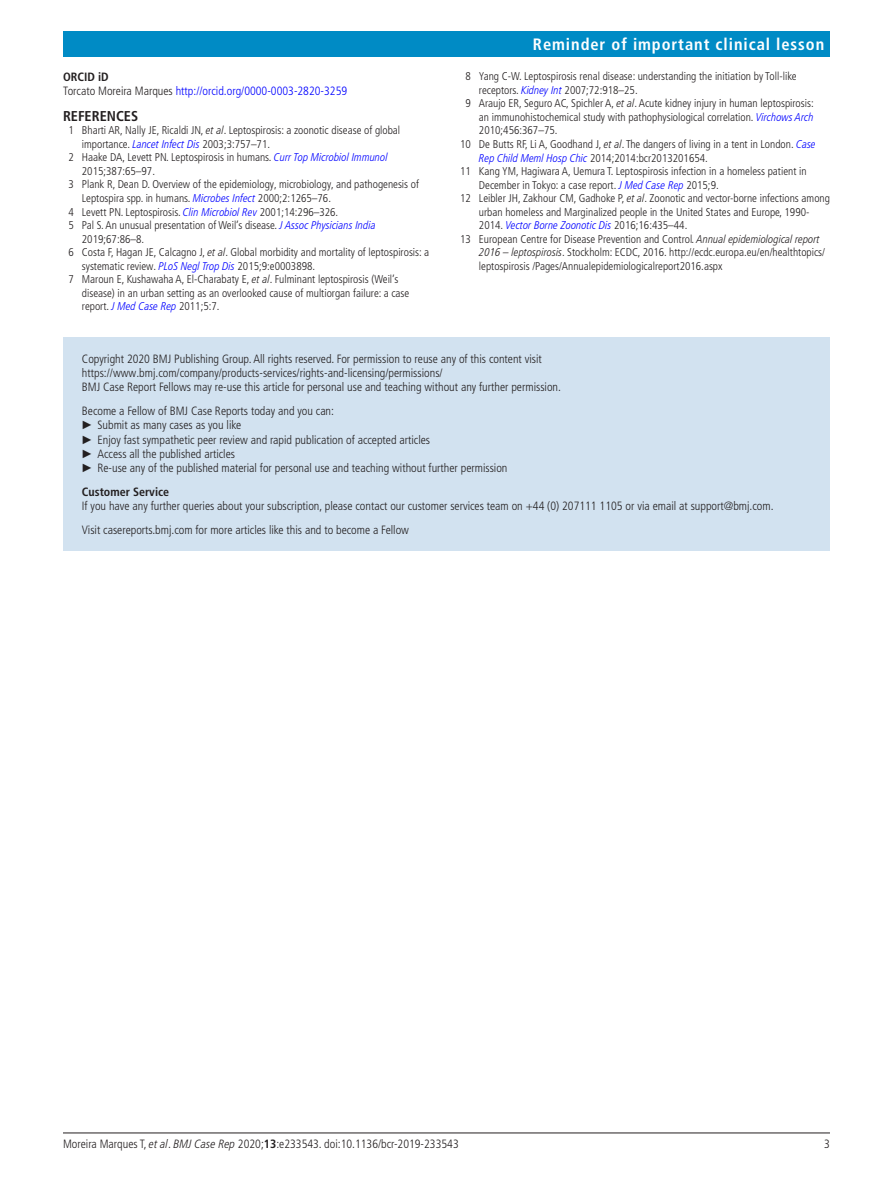
<style>
.page{position:relative;width:893px;height:1191px;background:#fff}
.page>*{position:absolute;margin:0;border:0;box-sizing:border-box;transform-origin:0 0}
.t1{font:700 condensed 16.5px "Frutiger LT Pro";letter-spacing:.055em;color:#fff}
.t2{font:700 condensed 14.25px "Frutiger LT Std";color:#231f20}
.t3{font:300 condensed 12px/14.4px "Frutiger LT Pro";color:#231f20}
.t4{font:300 condensed 12px/13.5px "Frutiger LT Pro";color:#00f}
.t5{font:700 condensed 12px "Frutiger LT Pro";color:#231f20}
.t6{font:300 condensed 11.25px "Frutiger LT Pro";color:#231f20}
.t7{font:italic 300 condensed 11.25px "Frutiger LT Pro";color:#00f}
.s1{font-weight:700;color:#231f20}
.s2{color:#231f20}
.s3{font-style:italic}
.s4{font-style:italic;color:#00f}
.s5{font-style:normal;color:#231f20}
.s6{font-family:"Arial";font-weight:400;font-stretch:normal}
.s7{font-weight:700}
</style>
<div class="page">
<hr style="left:63px;top:1132px;width:767px;height:1px;background:#231f20">
<div style="left:63px;top:31px;width:767px;height:25px;background:#008bc5"></div>
<div style="left:63px;top:337px;width:767px;height:213px;background:#d2e2f0"></div>
<p class="t4" style="left:63px;top:70px;width:286px"><span class="s1">ORCID iD<br></span><span class="s2">Torcato Moreira Marques</span> http://orcid.org/0000-0003-2820-3259</p>
<p class="t2" style="left:63px;top:108px;width:77px">REFERENCES</p>
<p class="t6" style="left:68px;top:124px;width:333px">1 Bharti AR, Nally JE, Ricaldi JN, <span class="s3">et al</span>. Leptospirosis: a zoonotic disease of global</p>
<p class="t6" style="left:82px;top:138px;width:190px">importance. <span class="s4">Lancet Infect Dis</span> 2003;3:757–71.</p>
<p class="t6" style="left:68px;top:151px;width:321px">2 Haake DA, Levett PN. Leptospirosis in humans. <span class="s4">Curr Top Microbiol Immunol</span></p>
<p class="t6" style="left:82px;top:165px;width:75px">2015;387:65–97.</p>
<p class="t6" style="left:68px;top:178px;width:352px">3 Plank R, Dean D. Overview of the epidemiology, microbiology, and pathogenesis of</p>
<p class="t6" style="left:82px;top:192px;width:251px">Leptospira spp. in humans. <span class="s4">Microbes Infect</span> 2000;2:1265–76.</p>
<p class="t6" style="left:68px;top:205px;width:271px">4 Levett PN. Leptospirosis. <span class="s4">Clin Microbiol Rev</span> 2001;14:296–326.</p>
<p class="t6" style="left:68px;top:219px;width:309px">5 Pal S. An unusual presentation of Weil’s disease. <span class="s4">J Assoc Physicians India</span></p>
<p class="t6" style="left:82px;top:232px;width:64px">2019;67:86–8.</p>
<p class="t6" style="left:68px;top:246px;width:362px">6 Costa F, Hagan JE, Calcagno J, <span class="s3">et al</span>. Global morbidity and mortality of leptospirosis: a</p>
<p class="t6" style="left:82px;top:259px;width:235px">systematic review. <span class="s4">PLoS Negl Trop Dis</span> 2015;9:e0003898.</p>
<p class="t6" style="left:68px;top:273px;width:331px">7 Maroun E, Kushawaha A, El-Charabaty E, <span class="s3">et al</span>. Fulminant leptospirosis (Weil’s</p>
<p class="t6" style="left:82px;top:286px;width:329px">disease) in an urban setting as an overlooked cause of multiorgan failure: a case</p>
<p class="t6" style="left:82px;top:300px;width:139px">report. <span class="s4">J Med Case Rep</span> 2011;5:7.</p>
<h1 class="t1" style="left:533px;top:34px;width:293px">Reminder of important clinical lesson</h1>
<p class="t6" style="left:465px;top:70px;width:333px">8 Yang C-W. Leptospirosis renal disease: understanding the initiation by Toll-like</p>
<p class="t6" style="left:479px;top:84px;width:160px">receptors. <span class="s4">Kidney Int</span> 2007;72:918–25.</p>
<p class="t6" style="left:465px;top:97px;width:350px">9 Araujo ER, Seguro AC, Spichler A, <span class="s3">et al</span>. Acute kidney injury in human leptospirosis:</p>
<p class="t6" style="left:479px;top:111px;width:336px">an immunohistochemical study with pathophysiological correlation. <span class="s4">Virchows Arch</span></p>
<p class="t6" style="left:479px;top:124px;width:80px">2010;456:367–75.</p>
<p class="t6" style="left:460px;top:138px;width:357px">10 De Butts RF, Li A, Goodhand J, <span class="s3">et al</span>. The dangers of living in a tent in London. <span class="s4">Case</span></p>
<p class="t6" style="left:479px;top:151px;width:230px"><span class="s4">Rep Child Meml Hosp Chic</span> 2014;2014:bcr2013201654.</p>
<p class="t6" style="left:460px;top:165px;width:348px">11 Kang YM, Hagiwara A, Uemura T. Leptospirosis infection in a homeless patient in</p>
<p class="t6" style="left:479px;top:178px;width:241px">December in Tokyo: a case report. <span class="s4">J Med Case Rep</span> 2015;9.</p>
<p class="t6" style="left:460px;top:192px;width:371px">12 Leibler JH, Zakhour CM, Gadhoke P, <span class="s3">et al</span>. Zoonotic and vector-borne infections among</p>
<p class="t6" style="left:479px;top:205px;width:332px">urban homeless and Marginalized people in the United States and Europe, 1990-</p>
<p class="t7" style="left:479px;top:219px;width:210px"><span class="s5">2014.</span> Vector Borne Zoonotic Dis <span class="s5">2016;16:435–44.</span></p>
<p class="t6" style="left:460px;top:232px;width:361px">13 European Centre for Disease Prevention and Control. <span class="s3">Annual epidemiological report</span></p>
<p class="t6" style="left:479px;top:246px;width:348px"><span class="s3">2016 – leptospirosis</span>. Stockholm: ECDC, 2016. http://ecdc.europa.eu/en/healthtopics/</p>
<p class="t6" style="left:479px;top:259px;width:245px">leptospirosis /Pages/Annualepidemiologicalreport2016.aspx</p>
<p class="t3" style="left:82px;top:351px;width:481px">Copyright 2020 BMJ Publishing Group. All rights reserved. For permission to reuse any of this content visit https://www.bmj.com/company/products-services/rights-and-licensing/permissions/<br>BMJ Case Report Fellows may re-use this article for personal use and teaching without any further permission.</p>
<p class="t3" style="left:81px;top:403px;width:428px">Become a Fellow of BMJ Case Reports today and you can:<br><span class="s6">►</span> Submit as many cases as you like<br><span class="s6">►</span> Enjoy fast sympathetic peer review and rapid publication of accepted articles<br><span class="s6">►</span> Access all the published articles<br><span class="s6">►</span> Re-use any of the published material for personal use and teaching without further permission</p>
<p class="t5" style="left:82px;top:484px;width:89px">Customer Service</p>
<p class="t3" style="left:82px;top:494px;width:693px;line-height:23.4px">If you have any further queries about your subscription, please contact our customer services team on +44 (0) 207111 1105 or via email at support@bmj.com.<br>Visit casereports.bmj.com for more articles like this and to become a Fellow</p>
<p class="t3" style="left:63px;top:1136px;width:397px">Moreira Marques T, <span class="s3">et al</span>. <span class="s3">BMJ Case Rep</span> 2020;<span class="s7">13</span>:e233543. doi:10.1136/bcr-2019-233543</p>
<p class="t3" style="left:824px;top:1136px;width:7px">3</p>
</div>
